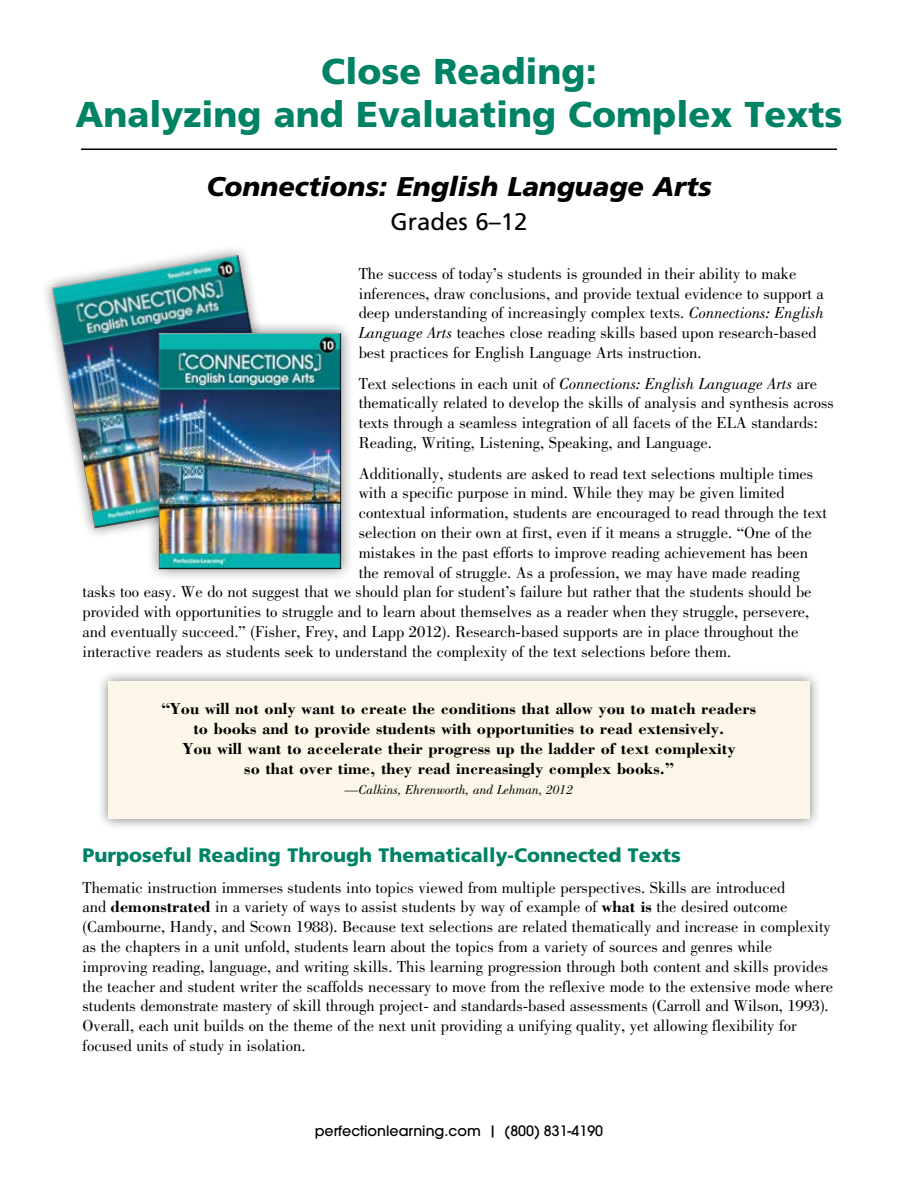
<style>
.page{position:relative;width:918px;height:1188px;background:#fff}
.page>*{position:absolute;margin:0;border:0;box-sizing:border-box;transform-origin:0 0}
.t1{font:900 36px/43.2px "Frutiger";color:#008265;text-align:center}
.t2{font:italic 900 27px "Frutiger";color:#000}
.t3{font:24px "Frutiger";color:#000}
.t4{font:900 19.5px "Frutiger";color:#008265}
.t5{font:16.5px/19.8px "Bodoni";color:#000}
.t6{font:700 16.5px/19.8px "Bodoni";color:#000;text-align:center}
.t7{font:500 14.25px "Avant Garde";color:#000}
.t8{font:italic 13.5px "Bodoni";color:#000}
.s1{font-style:italic}
.s2{font-weight:700}
</style>
<div class="page">
<div style="left:97px;top:670px;width:725px;height:160px;background:#000;opacity:.5"></div>
<div style="left:108px;top:682px;width:702px;height:137px;background:#fbf6e7"></div>
<hr style="left:81px;top:148px;width:756px;height:2px;background:#000">
<div style="left:41px;top:244px;width:251px;height:295px;background:#000;opacity:.5"></div>
<img style="left:51px;top:254px;width:231px;height:275px">
<div style="left:145px;top:320px;width:209px;height:263px;background:#000;opacity:.5"></div>
<div style="left:158px;top:333px;width:184px;height:238px;background:#000;opacity:.75"></div>
<h1 class="t1" style="left:76px;top:50px;width:768px">Close Reading:<br>Analyzing and Evaluating Complex Texts</h1>
<h2 class="t2" style="left:206px;top:170px;width:507px">Connections: English Language Arts</h2>
<h3 class="t3" style="left:391px;top:207px;width:138px">Grades 6–12</h3>
<p class="t5" style="left:359px;top:264px;width:467px">The success of today’s students is grounded in their ability to make inferences, draw conclusions, and provide textual evidence to support a deep understanding of increasingly complex texts. <span class="s1">Connections: English Language Arts</span> teaches close reading skills based upon research-based best practices for English Language Arts instruction.</p>
<p class="t5" style="left:359px;top:373px;width:477px">Text selections in each unit of <span class="s1">Connections: English Language Arts</span> are thematically related to develop the skills of analysis and synthesis across texts through a seamless integration of all facets of the ELA standards:<br>Reading, Writing, Listening, Speaking, and Language.</p>
<p class="t5" style="left:359px;top:463px;width:456px">Additionally, students are asked to read text selections multiple times</p>
<p class="t5" style="left:359px;top:483px;width:428px">with a specific purpose in mind. While they may be given limited</p>
<p class="t5" style="left:359px;top:503px;width:470px">contextual information, students are encouraged to read through the text</p>
<p class="t5" style="left:359px;top:523px;width:455px">selection on their own at first, even if it means a struggle. “One of the</p>
<p class="t5" style="left:359px;top:543px;width:451px">mistakes in the past efforts to improve reading achievement has been</p>
<p class="t5" style="left:359px;top:562px;width:443px">the removal of struggle. As a profession, we may have made reading</p>
<p class="t5" style="left:83px;top:582px;width:731px">tasks too easy. We do not suggest that we should plan for student’s failure but rather that the students should be</p>
<p class="t5" style="left:83px;top:602px;width:728px">provided with opportunities to struggle and to learn about themselves as a reader when they struggle, persevere,</p>
<p class="t5" style="left:83px;top:622px;width:718px">and eventually succeed.” (Fisher, Frey, and Lapp 2012). Research-based supports are in place throughout the</p>
<p class="t5" style="left:83px;top:642px;width:650px">interactive readers as students seek to understand the complexity of the text selections before them.</p>
<p class="t6" style="left:162px;top:698px;width:596px">“You will not only want to create the conditions that allow you to match readers to books and to provide students with opportunities to read extensively.<br>You will want to accelerate their progress up the ladder of text complexity<br>so that over time, they read increasingly complex books.”</p>
<p class="t8" style="left:345px;top:782px;width:230px">—Calkins, Ehrenworth, and Lehman, 2012</p>
<p class="t4" style="left:82px;top:843px;width:600px">Purposeful Reading Through Thematically-Connected Texts</p>
<p class="t5" style="left:82px;top:877px;width:752px">Thematic instruction immerses students into topics viewed from multiple perspectives. Skills are introduced<br>and <span class="s2">demonstrated</span> in a variety of ways to assist students by way of example of <span class="s2">what is</span> the desired outcome (Cambourne, Handy, and Scown 1988). Because text selections are related thematically and increase in complexity as the chapters in a unit unfold, students learn about the topics from a variety of sources and genres while improving reading, language, and writing skills. This learning progression through both content and skills provides the teacher and student writer the scaffolds necessary to move from the reflexive mode to the extensive mode where students demonstrate mastery of skill through project- and standards-based assessments (Carroll and Wilson, 1993).<br>Overall, each unit builds on the theme of the next unit providing a unifying quality, yet allowing flexibility for focused units of study in isolation.</p>
<p class="t7" style="left:315px;top:1122px;width:290px">perfectionlearning.com | (800) 831-4190</p>
</div>
